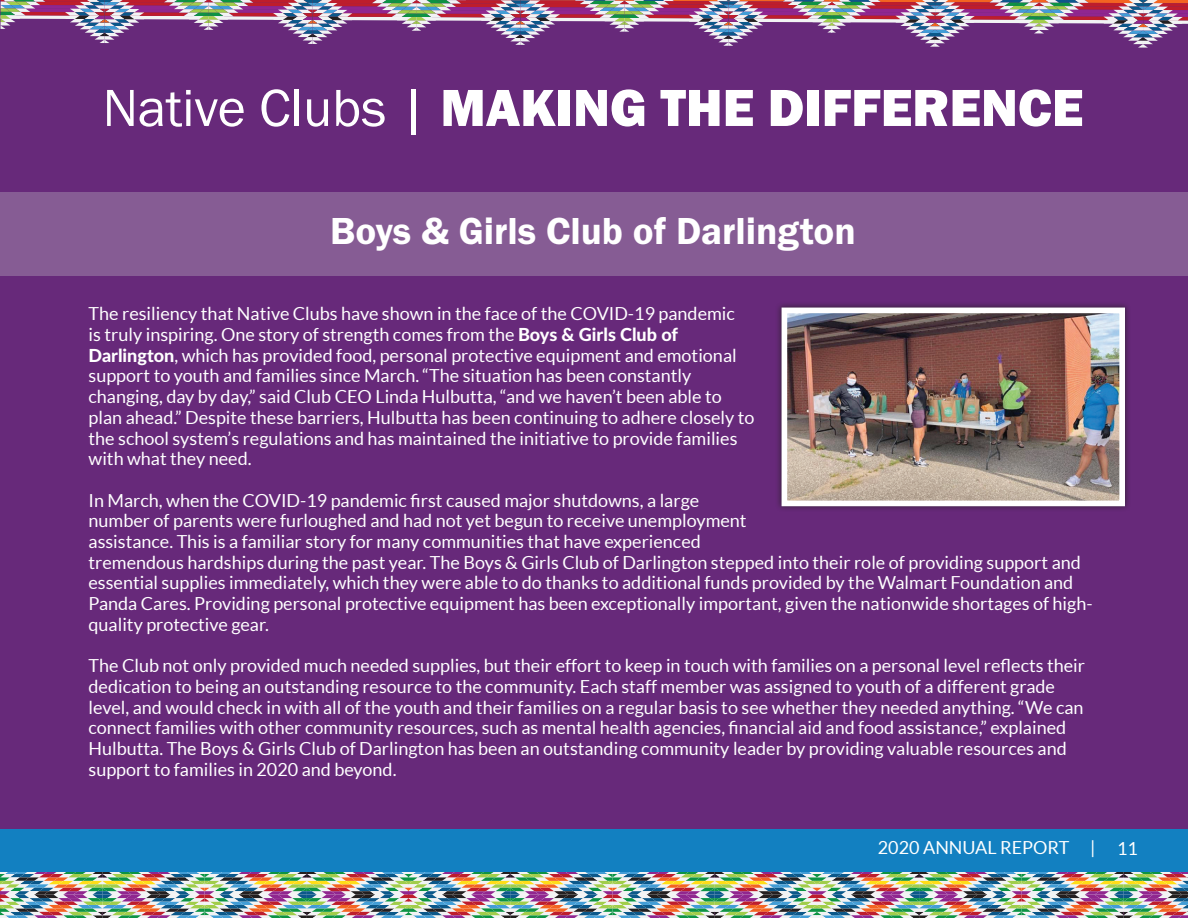
<style>
.page{position:relative;width:1188px;height:918px;background:#fff}
.page>*{position:absolute;margin:0;border:0;box-sizing:border-box;transform-origin:0 0}
.t1{font:800 54px "Franklin Gothic";color:#fff}
.t2{font:39px "Franklin Gothic URW Dem";color:#fff}
.t3{font:22.5px/26.7px "Lato";color:#fff}
.t4{font:18px/20.7px "Lato";color:#fff}
.s1{font-family:"Franklin Gothic URW Boo";font-weight:400}
.s2{font-weight:800}
</style>
<div class="page">
<svg style="left:0;top:872px;width:1188px;height:46px"></svg>
<div style="left:0;top:828px;width:1188px;height:44px;background:#1280c1"></div>
<div style="left:0;top:0;width:1188px;height:829px;background:#67297a"></div>
<div style="left:0;top:192px;width:1188px;height:84px;background:#865c94"></div>
<svg style="left:1px;top:0;width:1187px;height:48px"></svg>
<div style="left:775px;top:301px;width:356px;height:211px;background:#231f20;opacity:.75"></div>
<img style="left:789px;top:315px;width:329px;height:184px">
<div style="left:782px;top:308px;width:343px;height:198px;border:6px solid #fff"></div>
<h1 class="t1" style="left:103px;top:73px;width:982px"><span class="s1">Native Clubs |</span> MAKING THE DIFFERENCE</h1>
<h2 class="t2" style="left:330px;top:207px;width:527px">Boys &amp; Girls Club of Darlington</h2>
<p class="t4" style="left:89px;top:303px;width:668px">The resiliency that Native Clubs have shown in the face of the COVID-19 pandemic<br>is truly inspiring. One story of strength comes from the <span class="s2">Boys &amp; Girls Club of Darlington</span>, which has provided food, personal protective equipment and emotional support to youth and families since March. “The situation has been constantly changing, day by day,” said Club CEO Linda Hulbutta, “and we haven’t been able to plan ahead.” Despite these barriers, Hulbutta has been continuing to adhere closely to the school system’s regulations and has maintained the initiative to provide families with what they need.</p>
<p class="t4" style="left:89px;top:490px;width:1006px">In March, when the COVID-19 pandemic first caused major shutdowns, a large<br>number of parents were furloughed and had not yet begun to receive unemployment<br>assistance. This is a familiar story for many communities that have experienced<br>tremendous hardships during the past year. The Boys &amp; Girls Club of Darlington stepped into their role of providing support and essential supplies immediately, which they were able to do thanks to additional funds provided by the Walmart Foundation and Panda Cares. Providing personal protective equipment has been exceptionally important, given the nationwide shortages of high&shy;quality protective gear.</p>
<p class="t4" style="left:89px;top:655px;width:998px">The Club not only provided much needed supplies, but their effort to keep in touch with families on a personal level reflects their dedication to being an outstanding resource to the community. Each staff member was assigned to youth of a different grade level, and would check in with all of the youth and their families on a regular basis to see whether they needed anything. “We can connect families with other community resources, such as mental health agencies, financial aid and food assistance,” explained Hulbutta. The Boys &amp; Girls Club of Darlington has been an outstanding community leader by providing valuable resources and support to families in 2020 and beyond.</p>
<p class="t3" style="left:88px;top:429px;width:638px">The Great Think White Paper highlights the discussion of some of</p>
<p class="t3" style="left:88px;top:662px;width:657px">Hawaiian youth today. It explores ways that public, private and nonprofit entities could better help Native youth manage pressures of their unique circumstances and realize their full potential.</p>
<p class="t4" style="left:878px;top:838px;width:262px">2020 ANNUAL REPORT | 11</p>
</div>
